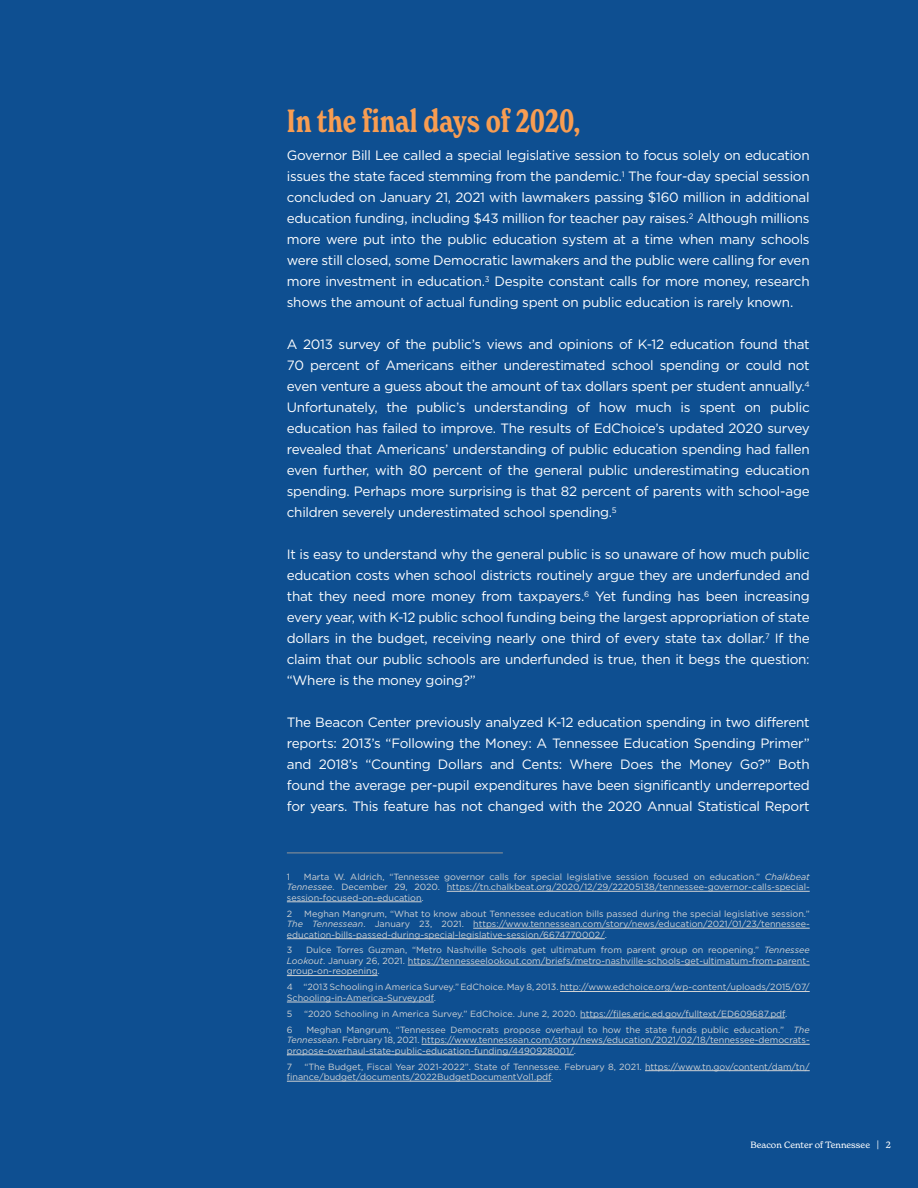
<style>
.page{position:relative;width:918px;height:1188px;background:#0e4f91}
.page>*{position:absolute;margin:0;border:0;box-sizing:border-box;transform-origin:0 0}
.t1{font:600 condensed 31.5px "New Spirit";color:#f89d52}
.t2{font:13.5px/21px "Gotham";letter-spacing:-.02em;color:#fff;text-align:justify}
.t3{font:9px/10.5px "Gotham";color:#d1d3d4;text-align:justify}
.t4{font:9px "New Spirit";color:#fff}
.s1{font-style:italic}
</style>
<div class="page">
<hr style="left:287px;top:853px;width:216px;height:1px;background:#939598">
<hr style="left:447px;top:891px;width:363px;height:1px;background:#d1d3d4">
<hr style="left:287px;top:902px;width:135px;height:1px;background:#d1d3d4">
<hr style="left:473px;top:928px;width:337px;height:1px;background:#d1d3d4">
<hr style="left:287px;top:938px;width:318px;height:1px;background:#d1d3d4">
<hr style="left:408px;top:965px;width:402px;height:1px;background:#d1d3d4">
<hr style="left:287px;top:975px;width:91px;height:1px;background:#d1d3d4">
<hr style="left:560px;top:991px;width:250px;height:1px;background:#d1d3d4">
<hr style="left:287px;top:1002px;width:147px;height:1px;background:#d1d3d4">
<hr style="left:580px;top:1018px;width:205px;height:1px;background:#d1d3d4">
<hr style="left:422px;top:1044px;width:388px;height:1px;background:#d1d3d4">
<hr style="left:287px;top:1055px;width:287px;height:1px;background:#d1d3d4">
<hr style="left:645px;top:1070px;width:165px;height:1px;background:#d1d3d4">
<hr style="left:287px;top:1081px;width:264px;height:1px;background:#d1d3d4">
<h1 class="t1" style="left:287px;top:102px;width:295px">In the final days of 2020,</h1>
<p class="t2" style="left:287px;top:145px;width:524px">Governor Bill Lee called a special legislative session to focus solely on education issues the state faced stemming from the pandemic.<sup>1</sup> The four-day special session concluded on January 21, 2021 with lawmakers passing $160 million in additional education funding, including $43 million for teacher pay raises.<sup>2</sup> Although millions more were put into the public education system at a time when many schools were still closed, some Democratic lawmakers and the public were calling for even more investment in education.<sup>3</sup> Despite constant calls for more money, research shows the amount of actual funding spent on public education is rarely known.</p>
<p class="t2" style="left:287px;top:334px;width:524px">A 2013 survey of the public’s views and opinions of K-12 education found that 70 percent of Americans either underestimated school spending or could not even venture a guess about the amount of tax dollars spent per student annually.<sup>4<br></sup>Unfortunately, the public’s understanding of how much is spent on public education has failed to improve. The results of EdChoice’s updated 2020 survey revealed that Americans’ understanding of public education spending had fallen even further, with 80 percent of the general public underestimating education spending. Perhaps more surprising is that 82 percent of parents with school-age children severely underestimated school spending.<sup>5</sup></p>
<p class="t2" style="left:287px;top:544px;width:524px">It is easy to understand why the general public is so unaware of how much public education costs when school districts routinely argue they are underfunded and that they need more money from taxpayers.<sup>6</sup> Yet funding has been increasing every year, with K-12 public school funding being the largest appropriation of state dollars in the budget, receiving nearly one third of every state tax dollar.<sup>7</sup> If the claim that our public schools are underfunded is true, then it begs the question: “Where is the money going?”</p>
<p class="t2" style="left:287px;top:712px;width:524px">The Beacon Center previously analyzed K-12 education spending in two different reports: 2013’s “Following the Money: A Tennessee Education Spending Primer” and 2018’s “Counting Dollars and Cents: Where Does the Money Go?” Both found the average per-pupil expenditures have been significantly underreported for years. This feature has not changed with the 2020 Annual Statistical Report</p>
<p class="t3" style="left:287px;top:871px;width:5px">1</p>
<p class="t3" style="left:287px;top:871px;width:524px;text-indent:17px">Marta W. Aldrich, “Tennessee governor calls for special legislative session focused on education.” <span class="s1">Chalkbeat Tennessee</span>. December 29, 2020. https://tn.chalkbeat.org/2020/12/29/22205138/tennessee-governor-calls-special&shy;session-focused-on-education.</p>
<p class="t3" style="left:287px;top:908px;width:7px">2</p>
<p class="t3" style="left:287px;top:908px;width:524px;text-indent:17px">Meghan Mangrum, “What to know about Tennessee education bills passed during the special legislative session.” <span class="s1">The Tennessean</span>. January 23, 2021. https://www.tennessean.com/story/news/education/2021/01/23/tennessee&shy;education-bills-passed-during-special-legislative-session/6674770002/.</p>
<p class="t3" style="left:287px;top:945px;width:7px">3</p>
<p class="t3" style="left:287px;top:945px;width:524px;text-indent:19px">Dulce Torres Guzman, “Metro Nashville Schools get ultimatum from parent group on reopening.” <span class="s1">Tennessee Lookout</span>. January 26, 2021. https://tennesseelookout.com/briefs/metro-nashville-schools-get-ultimatum-from-parent&shy;group-on-reopening.</p>
<p class="t3" style="left:287px;top:982px;width:524px">4 “2013 Schooling in America Survey.” EdChoice. May 8, 2013. http://www.edchoice.org/wp-content/uploads/2015/07/<br>Schooling-in-America-Survey.pdf.</p>
<p class="t3" style="left:287px;top:1008px;width:7px">5</p>
<p class="t3" style="left:304px;top:1008px;width:485px">“2020 Schooling in America Survey.” EdChoice. June 2, 2020. https://files.eric.ed.gov/fulltext/ED609687.pdf.</p>
<p class="t3" style="left:287px;top:1024px;width:7px">6</p>
<p class="t3" style="left:287px;top:1024px;width:524px;text-indent:20px">Meghan Mangrum, “Tennessee Democrats propose overhaul to how the state funds public education.” <span class="s1">The Tennessean</span>. February 18, 2021. https://www.tennessean.com/story/news/education/2021/02/18/tennessee-democrats&shy;propose-overhaul-state-public-education-funding/4490928001/.</p>
<p class="t3" style="left:287px;top:1061px;width:7px">7</p>
<p class="t3" style="left:287px;top:1061px;width:524px;text-indent:18px">“The Budget, Fiscal Year 2021-2022”. State of Tennessee. February 8, 2021. https://www.tn.gov/content/dam/tn/ finance/budget/documents/2022BudgetDocumentVol1.pdf.</p>
<p class="t4" style="left:750px;top:1139px;width:142px">Beacon Center of Tennessee | 2</p>
</div>
